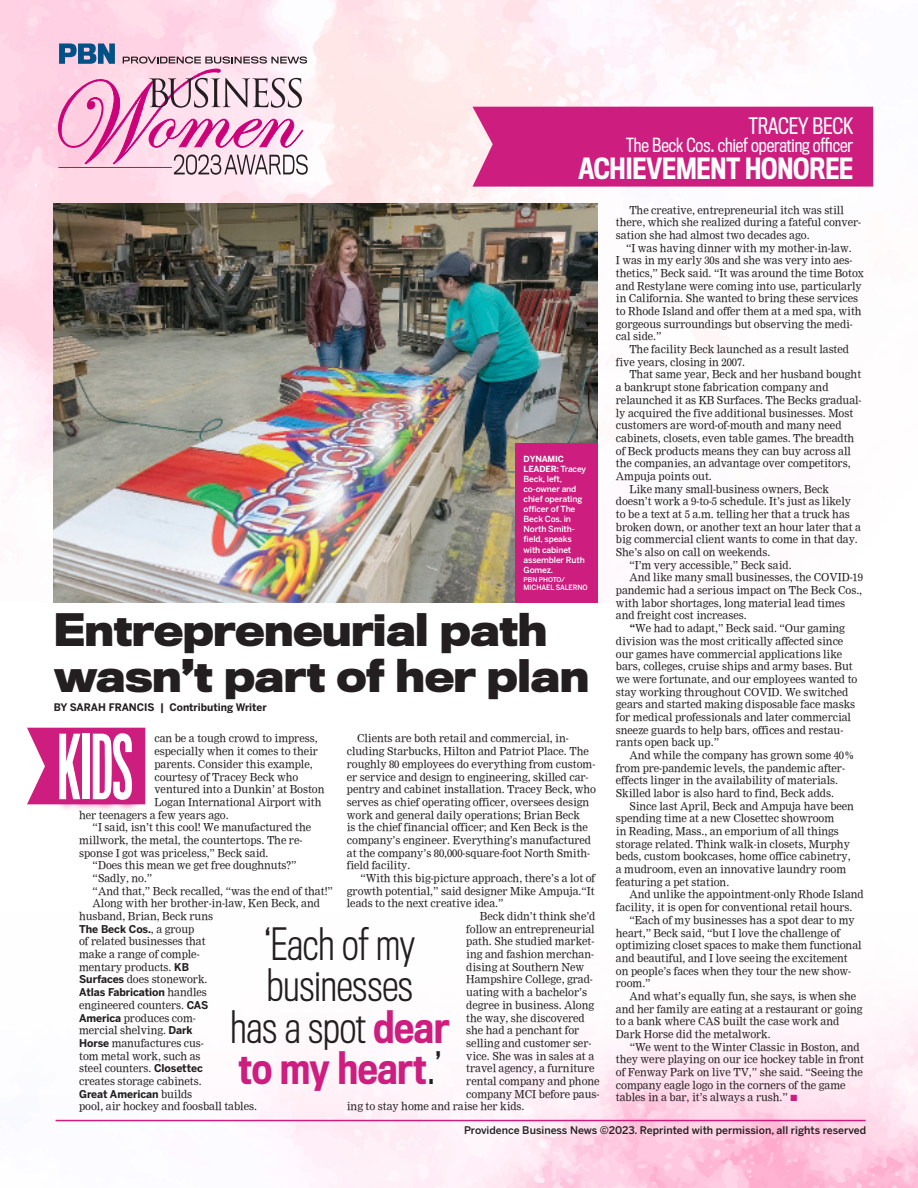
<style>
.page{position:relative;width:918px;height:1188px;background:#fff}
.page>*{position:absolute;margin:0;border:0;box-sizing:border-box;transform-origin:0 0}
.t1{font:81.9px "Titling Gothic FB Skyline Standard";color:#fff;scale:.9 1}
.Headline_-_Bold_36{font:700 41.55px "Titling Gothic FB Normal";letter-spacing:-.015em;color:#231f20}
.Pullquote_text{font:300 41.1px/41.1px "Titling Gothic FB Cond";color:#231f20;text-align:center}
.t2{font:500 27px "Titling Gothic FB Cond";letter-spacing:-.005em;color:#fff}
.t3{font:21px "Titling Gothic FB Cond";letter-spacing:-.005em;color:#fff}
.t4{font:18px "Titling Gothic FB Cond";letter-spacing:-.005em;color:#fff}
.Body_text{font:10.65px/12.8px "Nimrod";letter-spacing:-.005em;color:#231f20}
.t5{font:500 10.5px "Benton Sans";color:#231f20}
.Byline{font:700 10.35px "Benton Sans";color:#231f20}
.Caption_text{font:500 8.4px/10.1px "Benton Sans";letter-spacing:-.015em;color:#fff}
.Photo_credit_line_be{font:500 7.2px "Benton Sans";letter-spacing:-.01em;color:#fff;scale:.94 1}
.Photo_credit_line_be-2{font:500 6.6px "Benton Sans";letter-spacing:-.01em;color:#fff}
.s1{font-weight:700}
.s2{font-family:"Benton Sans";font-weight:700}
.s3{font-weight:500;color:#cd1d7f}
.s4{font-family:"Nimrod MT Bold"}
.s5{color:#cd1d7f}
</style>
<div class="page">
<img style="left:0;top:0;width:874px;height:603px">
<img style="left:55px;top:1007px;width:863px;height:181px">
<svg style="left:27px;top:728px;width:118px;height:76px"></svg>
<img style="left:54px;top:204px;width:543px;height:399px">
<div style="left:515px;top:443px;width:82px;height:160px;background:#cd1d7f"></div>
<div style="left:56px;top:731px;width:88px;height:81px;background:#cd1d7f"></div>
<hr style="left:56px;top:1120px;width:810px;height:1px;background:#cd1d7f">
<div style="left:472px;top:107px;width:401px;height:80px;background:#cd1d7f"></div>
<svg style="left:58px;top:43px;width:250px;height:132px;background:#e1b3cc"></svg>
<p class="t3" style="left:749px;top:114px;width:106px">TRACEY BECK</p>
<p class="t4" style="left:626px;top:134px;width:228px">The Beck Cos. chief operating officer</p>
<p class="t2" style="left:578px;top:153px;width:276px">ACHIEVEMENT HONOREE</p>
<p class="Caption_text" style="left:524px;top:454px;width:64px"><span class="s1">DYNAMIC<br>LEADER:</span> Tracey<br>Beck, left, co-owner and chief operating officer of The<br>Beck Cos. in<br>North Smith&shy;field, speaks with cabinet assembler Ruth<br>Gomez.</p>
<p class="Photo_credit_line_be-2" style="left:524px;top:576px;width:43px">PBN PHOTO/</p>
<p class="Photo_credit_line_be" style="left:524px;top:583px;width:70px">MICHAEL SALERNO</p>
<p class="Headline_-_Bold_36" style="left:54px;top:606px;width:495px">Entrepreneurial path</p>
<p class="Headline_-_Bold_36" style="left:54px;top:652px;width:537px">wasn’t part of her plan</p>
<p class="Byline" style="left:54px;top:702px;width:215px">BY SARAH FRANCIS | Contributing Writer</p>
<p class="t1" style="left:58px;top:721px;width:85px">KIDS</p>
<p class="Body_text" style="left:154px;top:732px;width:165px">can be a tough crowd to impress,</p>
<p class="Body_text" style="left:154px;top:745px;width:165px">especially when it comes to their</p>
<p class="Body_text" style="left:154px;top:758px;width:160px">parents. Consider this example,</p>
<p class="Body_text" style="left:154px;top:770px;width:145px">courtesy of Tracey Beck who</p>
<p class="Body_text" style="left:154px;top:783px;width:172px">ventured into a Dunkin’ at Boston</p>
<p class="Body_text" style="left:154px;top:796px;width:169px">Logan International Airport with</p>
<p class="Body_text" style="left:79px;top:808px;width:151px">her teenagers a few years ago.</p>
<p class="Body_text" style="left:79px;top:821px;width:234px;text-indent:14px">“I said, isn’t this cool! We manufactured the millwork, the metal, the countertops. The re&shy;sponse I got was priceless,” Beck said.</p>
<p class="Body_text" style="left:93px;top:859px;width:205px">“Does this mean we get free doughnuts?”</p>
<p class="Body_text" style="left:93px;top:872px;width:61px">“Sadly, no.”</p>
<p class="Body_text" style="left:93px;top:885px;width:242px">“And that,” Beck recalled, “was the end of that!”</p>
<p class="Body_text" style="left:79px;top:897px;width:242px;text-indent:14px">Along with her brother-in-law, Ken Beck, and husband, Brian, Beck runs<br><span class="s2">The Beck Cos.</span>, a group<br>of related businesses that<br>make a range of comple-<br>mentary products. <span class="s2">KB<br>Surfaces</span> does stonework.<br><span class="s2">Atlas Fabrication</span> handles<br>engineered counters. <span class="s2">CAS<br>America</span> produces com-<br>mercial shelving. <span class="s2">Dark<br>Horse</span> manufactures cus-<br>tom metal work, such as<br>steel counters. <span class="s2">Closettec<br></span>creates storage cabinets.<br><span class="s2">Great American</span> builds<br>pool, air hockey and foosball tables.</p>
<p class="Body_text" style="left:347px;top:732px;width:251px;text-indent:10px">Clients are both retail and commercial, in&shy;cluding Starbucks, Hilton and Patriot Place. The roughly 80 employees do everything from custom&shy;er service and design to engineering, skilled car&shy;pentry and cabinet installation. Tracey Beck, who serves as chief operating officer, oversees design work and general daily operations; Brian Beck<br>is the chief financial officer; and Ken Beck is the company’s engineer. Everything’s manufactured at the company’s 80,000-square-foot North Smith&shy;field facility.</p>
<p class="Body_text" style="left:347px;top:872px;width:250px;text-align:justify;text-indent:14px">“With this big-picture approach, there’s a lot of growth potential,” said designer Mike Ampuja.“It leads to the next creative idea.”</p>
<p class="Body_text" style="left:480px;top:910px;width:117px">Beck didn’t think she’d</p>
<p class="Body_text" style="left:466px;top:923px;width:130px">follow an entrepreneurial</p>
<p class="Body_text" style="left:466px;top:935px;width:130px">path. She studied market-</p>
<p class="Body_text" style="left:466px;top:948px;width:129px">ing and fashion merchan-</p>
<p class="Body_text" style="left:466px;top:961px;width:119px">dising at Southern New</p>
<p class="Body_text" style="left:466px;top:973px;width:128px">Hampshire College, grad-</p>
<p class="Body_text" style="left:466px;top:986px;width:122px">uating with a bachelor’s</p>
<p class="Body_text" style="left:466px;top:999px;width:129px">degree in business. Along</p>
<p class="Body_text" style="left:466px;top:1011px;width:120px">the way, she discovered</p>
<p class="Body_text" style="left:466px;top:1024px;width:115px">she had a penchant for</p>
<p class="Body_text" style="left:466px;top:1037px;width:127px">selling and customer ser-</p>
<p class="Body_text" style="left:466px;top:1049px;width:129px">vice. She was in sales at a</p>
<p class="Body_text" style="left:466px;top:1062px;width:130px">travel agency, a furniture</p>
<p class="Body_text" style="left:466px;top:1075px;width:135px">rental company and phone</p>
<p class="Body_text" style="left:466px;top:1087px;width:135px">company MCI before paus-</p>
<p class="Body_text" style="left:347px;top:1100px;width:179px">ing to stay home and raise her kids.</p>
<p class="Pullquote_text" style="left:231px;top:925px;width:220px">‘Each of my businesses<br>has a spot <span class="s3">dear to my heart</span>.’</p>
<p class="Body_text" style="left:616px;top:203px;width:247px;text-indent:14px">The creative, entrepreneurial itch was still there, which she realized during a fateful conver&shy;sation she had almost two decades ago.</p>
<p class="Body_text" style="left:616px;top:241px;width:250px;text-indent:10px">“I was having dinner with my mother-in-law.<br>I was in my early 30s and she was very into aes&shy;thetics,” Beck said. “It was around the time Botox and Restylane were coming into use, particularly in California. She wanted to bring these services to Rhode Island and offer them at a med spa, with gorgeous surroundings but observing the medi&shy;cal side.”</p>
<p class="Body_text" style="left:616px;top:343px;width:235px;text-indent:14px">The facility Beck launched as a result lasted five years, closing in 2007.</p>
<p class="Body_text" style="left:616px;top:368px;width:247px;text-indent:14px">That same year, Beck and her husband bought a bankrupt stone fabrication company and relaunched it as KB Surfaces. The Becks gradual&shy;ly acquired the five additional businesses. Most customers are word-of-mouth and many need cabinets, closets, even table games. The breadth of Beck products means they can buy across all the companies, an advantage over competitors, Ampuja points out.</p>
<p class="Body_text" style="left:616px;top:482px;width:247px;text-indent:14px">Like many small-business owners, Beck doesn’t work a 9-to-5 schedule. It’s just as likely to be a text at 5 a.m. telling her that a truck has broken down, or another text an hour later that a big commercial client wants to come in that day.<br>She’s also on call on weekends.</p>
<p class="Body_text" style="left:629px;top:559px;width:164px">“I’m very accessible,” Beck said.</p>
<p class="Body_text" style="left:616px;top:571px;width:249px;text-indent:14px">And like many small businesses, the COVID-19 pandemic had a serious impact on The Beck Cos., with labor shortages, long material lead times and freight cost increases.</p>
<p class="Body_text" style="left:616px;top:622px;width:243px;text-indent:14px"><span class="s4">“</span>We had to adapt,” Beck said. “Our gaming division was the most critically affected since our games have commercial applications like bars, colleges, cruise ships and army bases. But we were fortunate, and our employees wanted to stay working throughout COVID. We switched gears and started making disposable face masks for medical professionals and later commercial sneeze guards to help bars, offices and restau&shy;rants open back up.”</p>
<p class="Body_text" style="left:616px;top:749px;width:240px;text-indent:14px">And while the company has grown some 40% from pre-pandemic levels, the pandemic after&shy;effects linger in the availability of materials.<br>Skilled labor is also hard to find, Beck adds.</p>
<p class="Body_text" style="left:616px;top:800px;width:240px;text-indent:14px">Since last April, Beck and Ampuja have been spending time at a new Closettec showroom<br>in Reading, Mass., an emporium of all things storage related. Think walk-in closets, Murphy beds, custom bookcases, home office cabinetry, a mudroom, even an innovative laundry room featuring a pet station.</p>
<p class="Body_text" style="left:616px;top:888px;width:249px;text-indent:14px">And unlike the appointment-only Rhode Island facility, it is open for conventional retail hours.</p>
<p class="Body_text" style="left:616px;top:914px;width:247px;text-indent:14px">“Each of my businesses has a spot dear to my heart,” Beck said, “but I love the challenge of optimizing closet spaces to make them functional and beautiful, and I love seeing the excitement on people’s faces when they tour the new show&shy;room.”</p>
<p class="Body_text" style="left:616px;top:990px;width:248px;text-indent:14px">And what’s equally fun, she says, is when she and her family are eating at a restaurant or going to a bank where CAS built the case work and Dark Horse did the metalwork.</p>
<p class="Body_text" style="left:616px;top:1041px;width:250px;text-indent:14px">“We went to the Winter Classic in Boston, and they were playing on our ice hockey table in front of Fenway Park on live TV,” she said. “Seeing the company eagle logo in the corners of the game tables in a bar, it’s always a rush.” <span class="s5">■</span></p>
<p class="t5" style="left:464px;top:1124px;width:403px">Providence Business News ©2023. Reprinted with permission, all rights reserved</p>
</div>
